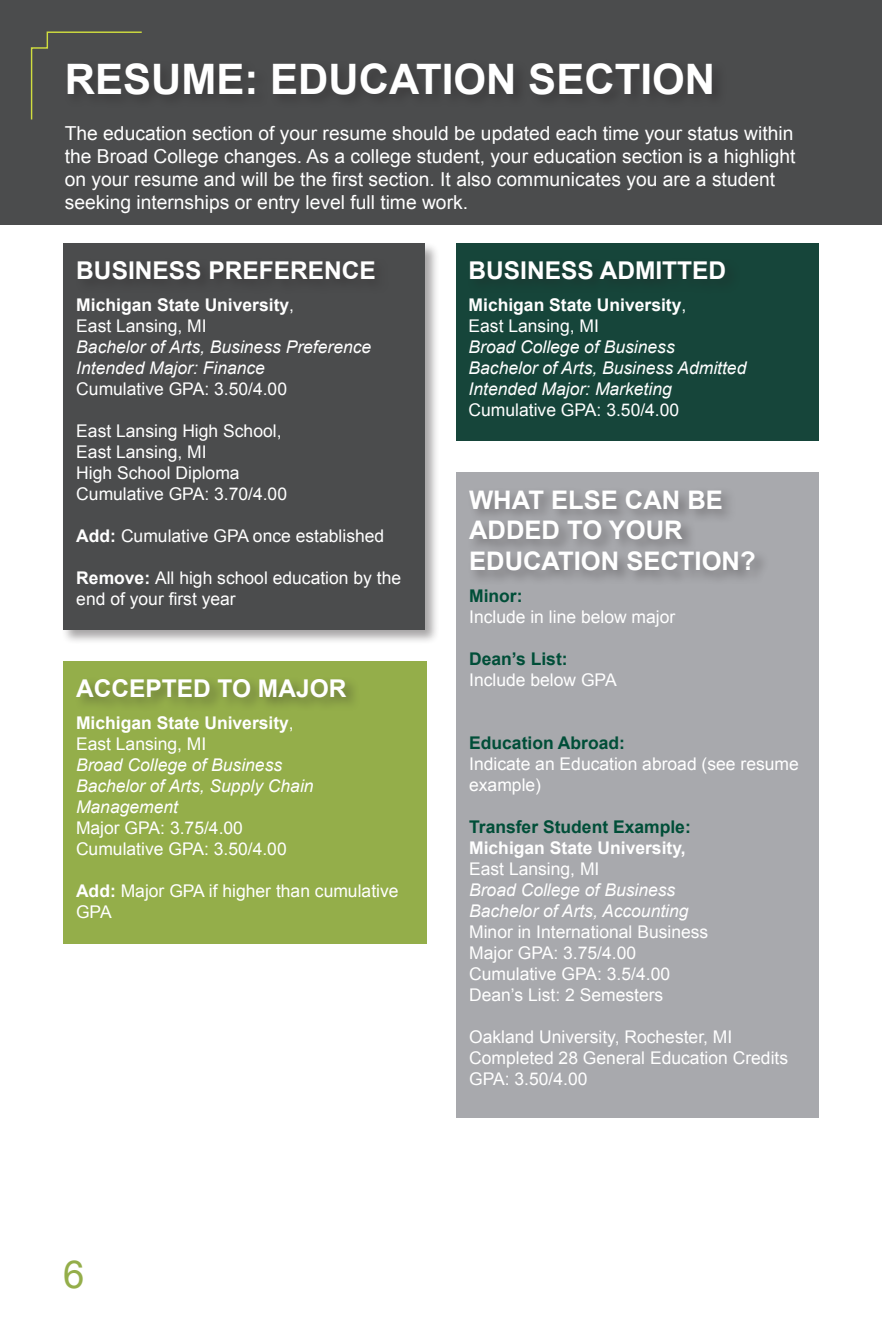
<style>
.page{position:relative;width:882px;height:1323px;background:#fff}
.page>*{position:absolute;margin:0;border:0;box-sizing:border-box;transform-origin:0 0}
.t1{font:700 42px "Arial";color:#fff}
.t2{font:38.5px "Arial";color:#94ae4a}
.t3{font:700 25.55px/30.6px "Arial";color:#fff}
.t4{font:700 24.5px "Arial";color:#fff}
.t5{font:19.25px/23.1px "Arial";color:#fff}
.t6{font:17.5px/21px "Arial";color:#fff}
.t7{font:italic 17.5px/21px "Arial";color:#fff}
.t8{font:700 17.5px/21px "Arial";color:#fff}
.t9{font:700 17.5px "Arial";color:#004e38}
.s1{font-weight:400}
.s2{font-weight:700}
</style>
<div class="page">
<div style="left:0;top:0;width:882px;height:225px;background:#4b4c4d"></div>
<svg style="left:30px;top:31px;width:112px;height:89px"></svg>
<div style="left:457px;top:473px;width:362px;height:645px;background:#a8a9ad"></div>
<div style="left:61px;top:242px;width:379px;height:402px;background:#231f20;opacity:.4"></div>
<div style="left:63px;top:244px;width:362px;height:386px;background:#4b4c4d"></div>
<div style="left:75px;top:258px;width:315px;height:36px;background:#474748"></div>
<div style="left:457px;top:244px;width:362px;height:197px;background:#16453a"></div>
<div style="left:63px;top:661px;width:363px;height:282px;background:#94ae4a"></div>
<div style="left:65px;top:59px;width:662px;height:51px;background:#464748"></div>
<div style="left:467px;top:258px;width:274px;height:36px;background:#174137"></div>
<div style="left:74px;top:676px;width:287px;height:36px;background:#231f20;opacity:.4"></div>
<div style="left:467px;top:487px;width:303px;height:99px;background:#231f20;opacity:.4"></div>
<h1 class="t1" style="left:65px;top:51px;width:652px">RESUME: EDUCATION SECTION</h1>
<p class="t5" style="left:65px;top:122px;width:732px">The education section of your resume should be updated each time your status within the Broad College changes. As a college student, your education section is a highlight on your resume and will be the first section. It also communicates you are a student seeking internships or entry level full time work.</p>
<h3 class="t4" style="left:76px;top:254px;width:301px">BUSINESS PREFERENCE</h3>
<p class="t8" style="left:76px;top:294px;width:219px">Michigan State University<span class="s1">,<br>East Lansing, MI</span></p>
<p class="t7" style="left:76px;top:336px;width:297px">Bachelor of Arts, Business Preference<br>Intended Major: Finance</p>
<p class="t6" style="left:76px;top:378px;width:212px">Cumulative GPA: 3.50/4.00</p>
<p class="t6" style="left:76px;top:420px;width:212px">East Lansing High School,<br>East Lansing, MI<br>High School Diploma<br>Cumulative GPA: 3.70/4.00</p>
<p class="t6" style="left:76px;top:525px;width:309px"><span class="s2">Add:</span> Cumulative GPA once established</p>
<p class="t6" style="left:76px;top:567px;width:326px"><span class="s2">Remove:</span> All high school education by the end of your first year</p>
<h3 class="t4" style="left:76px;top:672px;width:272px">ACCEPTED TO MAJOR</h3>
<p class="t8" style="left:76px;top:713px;width:219px">Michigan State University<span class="s1">,<br>East Lansing, MI</span></p>
<p class="t7" style="left:76px;top:755px;width:239px">Broad College of Business<br>Bachelor of Arts, Supply Chain<br>Management</p>
<p class="t6" style="left:76px;top:818px;width:212px">Major GPA: 3.75/4.00<br>Cumulative GPA: 3.50/4.00</p>
<p class="t6" style="left:76px;top:881px;width:324px"><span class="s2">Add:</span> Major GPA if higher than cumulative<br>GPA</p>
<h3 class="t4" style="left:469px;top:254px;width:259px">BUSINESS ADMITTED</h3>
<p class="t8" style="left:469px;top:294px;width:219px">Michigan State University<span class="s1">,<br>East Lansing, MI</span></p>
<p class="t7" style="left:469px;top:336px;width:279px">Broad College of Business<br>Bachelor of Arts, Business Admitted<br>Intended Major: Marketing</p>
<p class="t6" style="left:469px;top:399px;width:212px">Cumulative GPA: 3.50/4.00</p>
<h3 class="t3" style="left:469px;top:485px;width:288px">WHAT ELSE CAN BE<br>ADDED TO YOUR<br>EDUCATION SECTION?</h3>
<p class="t9" style="left:469px;top:584px;width:55px">Minor:</p>
<p class="t6" style="left:469px;top:606px;width:208px">Include in line below major</p>
<p class="t9" style="left:469px;top:647px;width:100px">Dean’s List:</p>
<p class="t6" style="left:469px;top:669px;width:149px">Include below GPA</p>
<p class="t9" style="left:469px;top:731px;width:157px">Education Abroad:</p>
<p class="t6" style="left:469px;top:753px;width:331px">Indicate an Education abroad (see resume example)</p>
<p class="t9" style="left:469px;top:815px;width:223px">Transfer Student Example:</p>
<p class="t8" style="left:469px;top:838px;width:218px">Michigan State University,</p>
<p class="t6" style="left:469px;top:858px;width:132px">East Lansing, MI</p>
<p class="t7" style="left:469px;top:880px;width:221px">Broad College of Business<br>Bachelor of Arts, Accounting</p>
<p class="t6" style="left:469px;top:921px;width:241px">Minor in International Business<br>Major GPA: 3.75/4.00<br>Cumulative GPA: 3.5/4.00<br>Dean’s List: 2 Semesters</p>
<p class="t6" style="left:469px;top:1026px;width:321px">Oakland University, Rochester, MI<br>Completed 28 General Education Credits<br>GPA: 3.50/4.00</p>
<h2 class="t2" style="left:63px;top:1249px;width:23px">6</h2>
</div>
